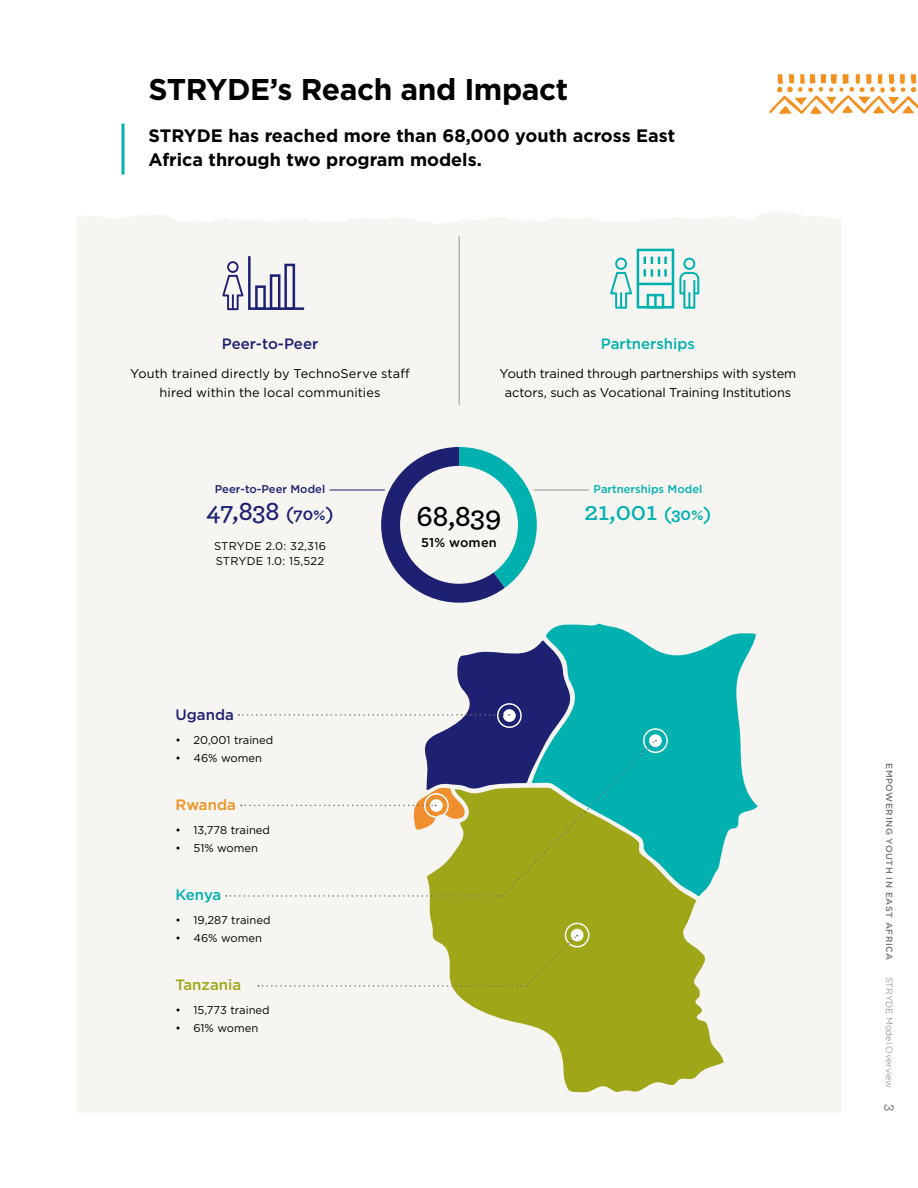
<style>
.page{position:relative;width:918px;height:1188px;background:#fff}
.page>*{position:absolute;margin:0;border:0;box-sizing:border-box;transform-origin:0 0}
.t1{font:700 30px "Gotham";letter-spacing:-.015em;color:#000}
.t2{font:600 30px "Archer";color:#000}
.t3{font:600 27px "Archer";color:#00b1b0}
.t4{font:600 27px "Archer";color:#1e2171}
.t5{font:700 18px/24px "Gotham";color:#000}
.t6{font:500 15px "Gotham";color:#1e2171}
.t7{font:500 15px "Gotham";color:#00b1b0}
.t8{font:500 15px "Gotham";color:#9fa617}
.t9{font:500 15px "Gotham";color:#f4901d}
.t10{font:12.75px/19.5px "Gotham";letter-spacing:-.005em;color:#000;text-align:center}
.t11{font:500 12.75px "Gotham";letter-spacing:.015em;color:#000}
.t12{font:11.25px "Gotham";color:#000}
.t13{font:11.25px/15px "Gotham";letter-spacing:.02em;color:#000}
.t14{font:500 11.25px "Gotham";color:#00b1b0}
.t15{font:500 11.25px "Gotham";color:#1e2171}
.t16{font:500 9px "Gotham";letter-spacing:.06em;color:#767670}
.t17{font:300 9px "Gotham";color:#767670}
.s1{font-weight:700;font-size:18px}
.s2{font-family:"Archer";font-weight:500;font-size:15px}
</style>
<div class="page">
<div style="left:77px;top:211px;width:764px;height:901px;background:#f6f5f1"></div>
<svg style="left:769px;top:74px;width:149px;height:40px"></svg>
<svg style="left:381px;top:447px;width:166px;height:156px"></svg>
<div style="left:400px;top:466px;width:118px;height:118px;background:#f6f5f1;border-radius:50%"></div>
<div style="left:637px;top:249px;width:37px;height:60px;border:2px solid #00b1b0"></div>
<svg style="left:644px;top:257px;width:23px;height:20px"></svg>
<hr style="left:638px;top:283px;width:35px;height:2px;background:#00b1b0">
<svg style="left:645px;top:293px;width:20px;height:17px"></svg>
<svg style="left:610px;top:258px;width:22px;height:51px"></svg>
<svg style="left:679px;top:258px;width:20px;height:51px"></svg>
<svg style="left:222px;top:254px;width:85px;height:57px"></svg>
<hr style="left:122px;top:124px;width:2px;height:51px;background:#00b1b0">
<hr style="left:330px;top:490px;width:55px;height:1px;background:#1e2171">
<hr style="left:534px;top:490px;width:55px;height:1px;background:#939598">
<hr style="left:459px;top:236px;width:1px;height:169px;background:#939598">
<svg style="left:532px;top:623px;width:226px;height:274px;fill:#00b1b0"></svg>
<svg style="left:427px;top:788px;width:297px;height:306px;fill:#9fa617"></svg>
<div style="left:643px;top:728px;width:25px;height:25px;border:2px solid #fff;border-radius:50%"></div>
<svg style="left:649px;top:734px;width:13px;height:13px"></svg>
<div style="left:565px;top:923px;width:25px;height:24px;border:2px solid #fff;border-radius:50%"></div>
<div style="left:571px;top:929px;width:13px;height:12px;background:#fff;border-radius:50%"></div>
<svg style="left:226px;top:640px;width:430px;height:257px"></svg>
<svg style="left:258px;top:935px;width:320px;height:52px"></svg>
<h1 class="t1" style="left:148px;top:70px;width:421px">STRYDE’s Reach and Impact</h1>
<h3 class="t5" style="left:148px;top:124px;width:528px">STRYDE has reached more than 68,000 youth across East<br>Africa through two program models.</h3>
<p class="t6" style="left:222px;top:334px;width:98px">Peer-to-Peer</p>
<p class="t10" style="left:130px;top:363px;width:281px">Youth trained directly by TechnoServe staff hired within the local communities</p>
<p class="t7" style="left:601px;top:334px;width:96px">Partnerships</p>
<p class="t10" style="left:500px;top:363px;width:298px">Youth trained through partnerships with system actors, such as Vocational Training Institutions</p>
<p class="t15" style="left:215px;top:482px;width:112px">Peer-to-Peer Model</p>
<h2 class="t4" style="left:206px;top:491px;width:129px">47,838 <span class="s1">(70%)</span></h2>
<p class="t13" style="left:214px;top:539px;width:113px">STRYDE 2.0: 32,316<br>STRYDE 1.0: 15,522</p>
<h1 class="t2" style="left:416px;top:493px;width:87px">68,839</h1>
<p class="t11" style="left:421px;top:534px;width:77px">51% women</p>
<p class="t14" style="left:594px;top:482px;width:110px">Partnerships Model</p>
<h2 class="t3" style="left:584px;top:491px;width:129px">21,001 <span class="s1">(30%)</span></h2>
<p class="t6" style="left:176px;top:705px;width:60px">Uganda</p>
<p class="t12" style="left:176px;top:733px;width:99px">• 20,001 trained</p>
<p class="t12" style="left:176px;top:751px;width:88px">• 46% women</p>
<p class="t9" style="left:176px;top:795px;width:62px">Rwanda</p>
<p class="t12" style="left:176px;top:823px;width:96px">• 13,778 trained</p>
<p class="t12" style="left:176px;top:841px;width:84px">• 51% women</p>
<p class="t7" style="left:176px;top:885px;width:47px">Kenya</p>
<p class="t12" style="left:176px;top:913px;width:97px">• 19,287 trained</p>
<p class="t12" style="left:176px;top:931px;width:88px">• 46% women</p>
<p class="t8" style="left:176px;top:975px;width:67px">Tanzania</p>
<p class="t12" style="left:176px;top:1003px;width:96px">• 15,773 trained</p>
<p class="t12" style="left:176px;top:1021px;width:84px">• 61% women</p>
<p class="t16" style="left:895px;top:763px;width:199px;rotate:90deg">EMPOWERING YOUTH IN EAST AFRICA</p>
<p class="t17" style="left:895px;top:977px;width:136px;rotate:90deg">STRYDE Model Overview <span class="s2">3</span></p>
</div>
